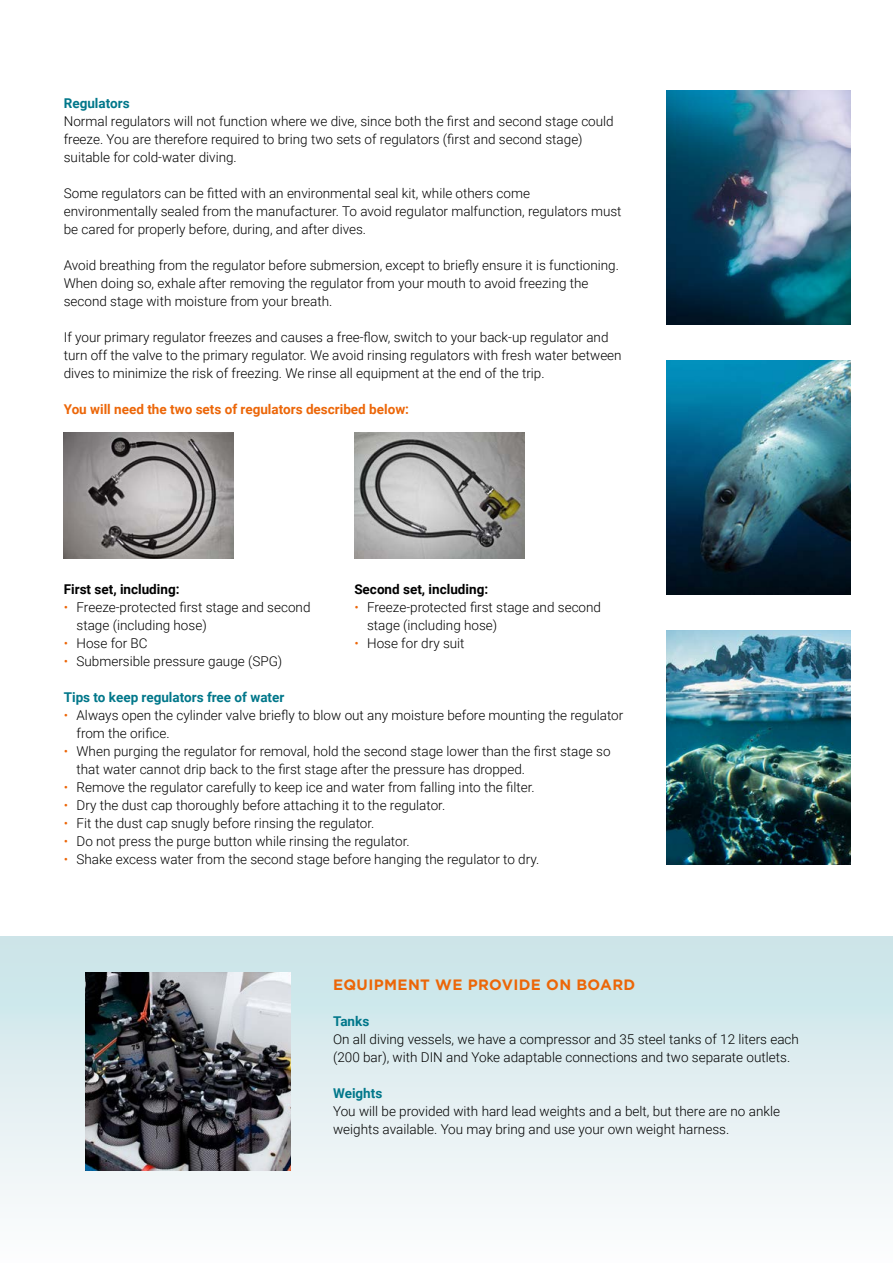
<style>
.page{position:relative;width:893px;height:1263px;background:#fff}
.page>*{position:absolute;margin:0;border:0;box-sizing:border-box;transform-origin:0 0}
.t1{font:700 15px "Gotham";letter-spacing:.025em;color:#ec6608}
.t2{font:300 13.5px/18px "Roboto";color:#000}
.t3{font:700 13.5px "Roboto";color:#00778a}
.t4{font:700 13.5px "Roboto";color:#ec6608}
.t5{font:700 13.5px "Roboto";color:#000}
.s1{color:#ec6608}
</style>
<div class="page">
<div style="left:0;top:936px;width:893px;height:327px;background:linear-gradient(to bottom,#c8e3e7,#fefcfd)"></div>
<img style="left:64px;top:432px;width:170px;height:126px">
<img style="left:354px;top:432px;width:170px;height:126px">
<img style="left:666px;top:90px;width:184px;height:234px">
<img style="left:85px;top:972px;width:206px;height:198px">
<img style="left:666px;top:360px;width:184px;height:234px">
<img style="left:666px;top:630px;width:184px;height:234px">
<p class="t3" style="left:64px;top:94px;width:67px">Regulators</p>
<p class="t2" style="left:64px;top:112px;width:551px">Normal regulators will not function where we dive, since both the first and second stage could freeze. You are therefore required to bring two sets of regulators (first and second stage) suitable for cold-water diving.</p>
<p class="t2" style="left:64px;top:184px;width:559px">Some regulators can be fitted with an environmental seal kit, while others come environmentally sealed from the manufacturer. To avoid regulator malfunction, regulators must be cared for properly before, during, and after dives.</p>
<p class="t2" style="left:64px;top:256px;width:557px">Avoid breathing from the regulator before submersion, except to briefly ensure it is functioning.<br>When doing so, exhale after removing the regulator from your mouth to avoid freezing the second stage with moisture from your breath.</p>
<p class="t2" style="left:64px;top:328px;width:559px">If your primary regulator freezes and causes a free-flow, switch to your back-up regulator and turn off the valve to the primary regulator. We avoid rinsing regulators with fresh water between dives to minimize the risk of freezing. We rinse all equipment at the end of the trip.</p>
<p class="t4" style="left:64px;top:400px;width:347px">You will need the two sets of regulators described below:</p>
<p class="t5" style="left:64px;top:580px;width:117px">First set, including:</p>
<p class="t2" style="left:77px;top:598px;width:235px;text-indent:-13px"><span class="s1">•</span> Freeze-protected first stage and second stage (including hose)</p>
<p class="t2" style="left:64px;top:634px;width:85px"><span class="s1">•</span> Hose for BC</p>
<p class="t2" style="left:64px;top:652px;width:220px"><span class="s1">•</span> Submersible pressure gauge (SPG)</p>
<p class="t5" style="left:354px;top:580px;width:135px">Second set, including:</p>
<p class="t2" style="left:367px;top:598px;width:235px;text-indent:-13px"><span class="s1">•</span> Freeze-protected first stage and second stage (including hose)</p>
<p class="t2" style="left:354px;top:634px;width:112px"><span class="s1">•</span> Hose for dry suit</p>
<p class="t3" style="left:64px;top:688px;width:222px">Tips to keep regulators free of water</p>
<p class="t2" style="left:77px;top:706px;width:548px;text-indent:-13px"><span class="s1">•</span> Always open the cylinder valve briefly to blow out any moisture before mounting the regulator from the orifice.</p>
<p class="t2" style="left:77px;top:742px;width:536px;text-indent:-13px"><span class="s1">•</span> When purging the regulator for removal, hold the second stage lower than the first stage so that water cannot drip back to the first stage after the pressure has dropped.</p>
<p class="t2" style="left:64px;top:778px;width:472px"><span class="s1">•</span> Remove the regulator carefully to keep ice and water from falling into the filter.</p>
<p class="t2" style="left:64px;top:796px;width:383px"><span class="s1">•</span> Dry the dust cap thoroughly before attaching it to the regulator.</p>
<p class="t2" style="left:64px;top:814px;width:312px"><span class="s1">•</span> Fit the dust cap snugly before rinsing the regulator.</p>
<p class="t2" style="left:64px;top:832px;width:347px"><span class="s1">•</span> Do not press the purge button while rinsing the regulator.</p>
<p class="t2" style="left:64px;top:850px;width:477px"><span class="s1">•</span> Shake excess water from the second stage before hanging the regulator to dry.</p>
<p class="t1" style="left:333px;top:976px;width:304px">EQUIPMENT WE PROVIDE ON BOARD</p>
<p class="t3" style="left:333px;top:1012px;width:38px">Tanks</p>
<p class="t2" style="left:333px;top:1030px;width:467px">On all diving vessels, we have a compressor and 35 steel tanks of 12 liters each (200 bar), with DIN and Yoke adaptable connections and two separate outlets.</p>
<p class="t3" style="left:333px;top:1084px;width:51px">Weights</p>
<p class="t2" style="left:333px;top:1102px;width:448px">You will be provided with hard lead weights and a belt, but there are no ankle weights available. You may bring and use your own weight harness.</p>
</div>
